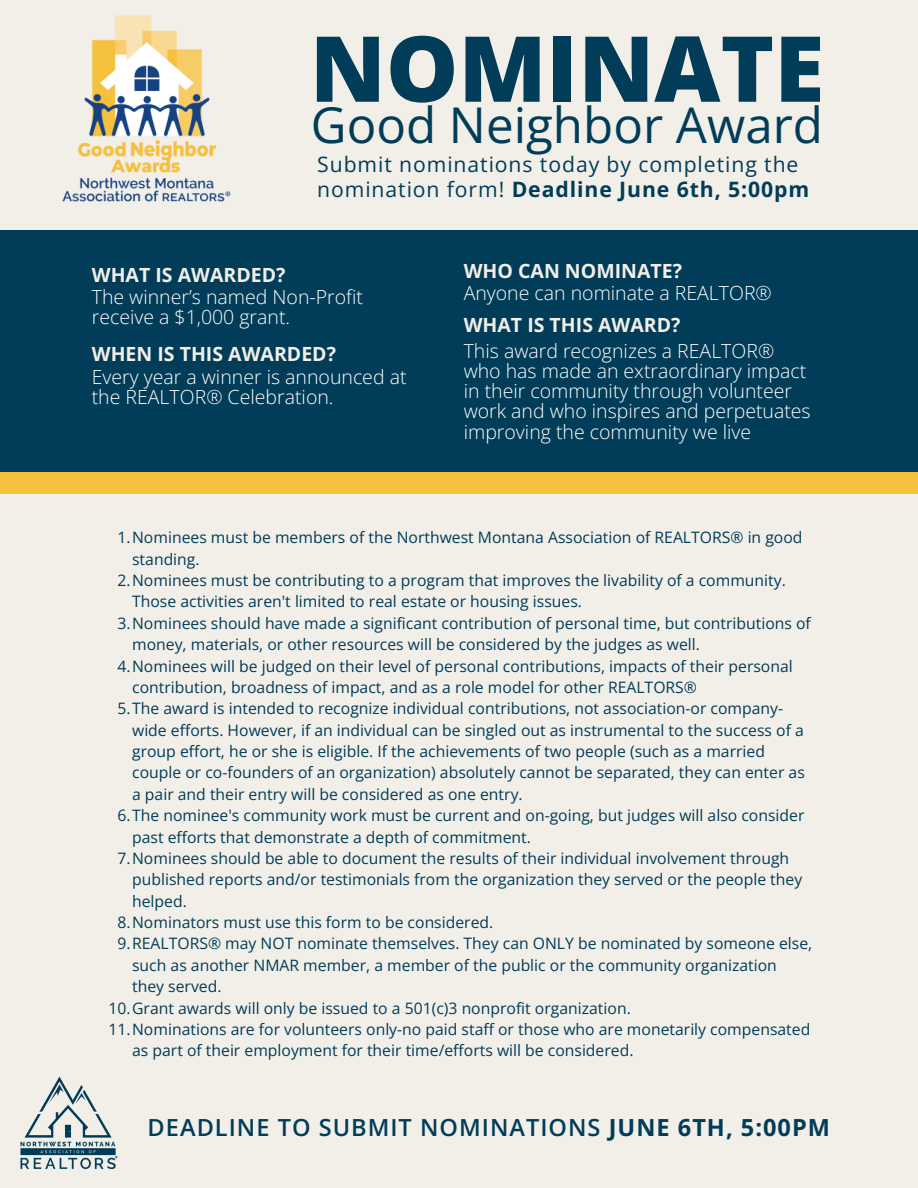
<style>
.page{position:relative;width:918px;height:1188px;background:#f2efe9}
.page>*{position:absolute;margin:0;border:0;box-sizing:border-box;transform-origin:0 0}
.t1{font:800 91.2px "Open Sans";color:#013c58}
.t2{font:49.35px "Open Sans";color:#013c58}
.t3{font:600 23.55px "Open Sans";letter-spacing:.045em;color:#013c58}
.t4{font:21.15px/24.8px "Open Sans";letter-spacing:.045em;color:#013c58}
.t5{font:300 19.5px/20.2px "Open Sans";color:#fff}
.t6{font:700 19.5px "Open Sans";color:#f2efe9}
.t7{font:15.75px "Open Sans";color:#013c58}
.s1{font-weight:700}
</style>
<div class="page">
<div style="left:0;top:252px;width:918px;height:241px;background:#f6c13f"></div>
<div style="left:0;top:230px;width:918px;height:242px;background:#013c58"></div>
<img style="left:20px;top:1076px;width:98px;height:94px">
<img style="left:62px;top:15px;width:169px;height:187px">
<h1 class="t1" style="left:310px;top:-1px;width:516px">NOMINATE</h1>
<h2 class="t2" style="left:311px;top:91px;width:514px">Good Neighbor Award</h2>
<h3 class="t4" style="left:317px;top:151px;width:494px">Submit nominations today by completing the nomination form! <span class="s1">Deadline June 6th, 5:00pm</span></h3>
<p class="t6" style="left:92px;top:261px;width:195px">WHAT IS AWARDED?</p>
<p class="t6" style="left:464px;top:257px;width:220px">WHO CAN NOMINATE?</p>
<p class="t5" style="left:92px;top:286px;width:273px">The winner’s named Non-Profit</p>
<p class="t5" style="left:464px;top:282px;width:310px">Anyone can nominate a REALTOR®</p>
<p class="t5" style="left:92px;top:307px;width:200px">receive a $1,000 grant.</p>
<p class="t5" style="left:92px;top:366px;width:316px">Every year a winner is announced at the REALTOR® Celebration.</p>
<p class="t6" style="left:464px;top:311px;width:218px">WHAT IS THIS AWARD?</p>
<p class="t5" style="left:464px;top:340px;width:349px">This award recognizes a REALTOR® who has made an extraordinary impact in their community through volunteer work and who inspires and perpetuates improving the community we live</p>
<p class="t6" style="left:92px;top:340px;width:246px">WHEN IS THIS AWARDED?</p>
<p class="t7" style="left:117px;top:527px;width:687px">1.Nominees must be members of the Northwest Montana Association of REALTORS® in good</p>
<p class="t7" style="left:132px;top:548px;width:69px">standing.</p>
<p class="t7" style="left:117px;top:570px;width:670px">2.Nominees must be contributing to a program that improves the livability of a community.</p>
<p class="t7" style="left:132px;top:591px;width:451px">Those activities aren't limited to real estate or housing issues.</p>
<p class="t7" style="left:117px;top:612px;width:695px">3.Nominees should have made a significant contribution of personal time, but contributions of</p>
<p class="t7" style="left:132px;top:634px;width:569px">money, materials, or other resources will be considered by the judges as well.</p>
<p class="t7" style="left:117px;top:655px;width:677px">4.Nominees will be judged on their level of personal contributions, impacts of their personal</p>
<p class="t7" style="left:132px;top:676px;width:566px">contribution, broadness of impact, and as a role model for other REALTORS®</p>
<p class="t7" style="left:117px;top:698px;width:667px">5.The award is intended to recognize individual contributions, not association-or company-</p>
<p class="t7" style="left:132px;top:719px;width:673px">wide efforts. However, if an individual can be singled out as instrumental to the success of a</p>
<p class="t7" style="left:132px;top:741px;width:634px">group effort, he or she is eligible. If the achievements of two people (such as a married</p>
<p class="t7" style="left:132px;top:762px;width:674px">couple or co-founders of an organization) absolutely cannot be separated, they can enter as</p>
<p class="t7" style="left:132px;top:783px;width:392px">a pair and their entry will be considered as one entry.</p>
<p class="t7" style="left:117px;top:805px;width:689px">6.The nominee's community work must be current and on-going, but judges will also consider</p>
<p class="t7" style="left:132px;top:826px;width:400px">past efforts that demonstrate a depth of commitment.</p>
<p class="t7" style="left:117px;top:847px;width:673px">7.Nominees should be able to document the results of their individual involvement through</p>
<p class="t7" style="left:132px;top:869px;width:672px">published reports and/or testimonials from the organization they served or the people they</p>
<p class="t7" style="left:132px;top:890px;width:56px">helped.</p>
<p class="t7" style="left:117px;top:912px;width:377px">8.Nominators must use this form to be considered.</p>
<p class="t7" style="left:117px;top:933px;width:696px">9.REALTORS® may NOT nominate themselves. They can ONLY be nominated by someone else,</p>
<p class="t7" style="left:132px;top:954px;width:646px">such as another NMAR member, a member of the public or the community organization</p>
<p class="t7" style="left:132px;top:976px;width:91px">they served.</p>
<p class="t7" style="left:108px;top:997px;width:524px">10.Grant awards will only be issued to a 501(c)3 nonprofit organization.</p>
<p class="t7" style="left:108px;top:1018px;width:703px">11.Nominations are for volunteers only-no paid staff or those who are monetarily compensated</p>
<p class="t7" style="left:132px;top:1040px;width:503px">as part of their employment for their time/efforts will be considered.</p>
<h3 class="t3" style="left:148px;top:1111px;width:684px">DEADLINE TO SUBMIT NOMINATIONS <span class="s1">JUNE 6TH, 5:00PM</span></h3>
</div>
